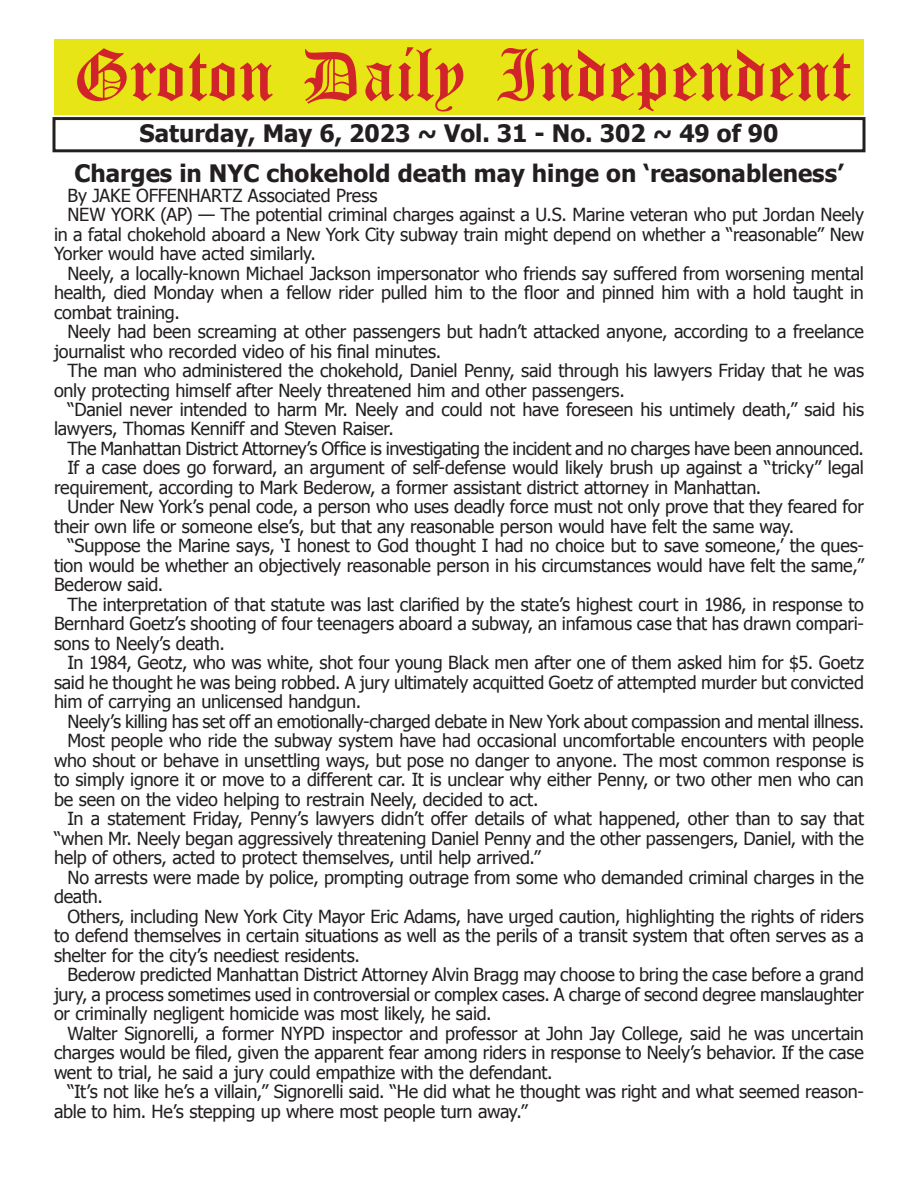
<style>
.page{position:relative;width:918px;height:1188px;background:#fff}
.page>*{position:absolute;margin:0;border:0;box-sizing:border-box;transform-origin:0 0}
.t1{font:54px "Old English Five";color:#d1232a}
.t2{font:700 24px "Tahoma";color:#231f20}
.t3{font:18px "Tahoma";letter-spacing:-.015em;color:#231f20}
</style>
<div class="page">
<div style="left:52px;top:117px;width:814px;height:35px;border:3px solid #231f20"></div>
<div style="left:54px;top:40px;width:810px;height:75px;background:#e7e515"></div>
<h1 class="t1" style="left:73px;top:50px;width:779px">Groton Daily Independent</h1>
<h2 class="t2" style="left:140px;top:116px;width:640px">Saturday, May 6, 2023 ~ Vol. 31 - No. 302 ~ 49 of 90</h2>
<h2 class="t2" style="left:74px;top:157px;width:771px">Charges in NYC chokehold death may hinge on ‘reasonableness’</h2>
<p class="t3" style="left:68px;top:183px;width:311px">By JAKE OFFENHARTZ Associated Press</p>
<p class="t3" style="left:68px;top:202px;width:798px">NEW YORK (AP) — The potential criminal charges against a U.S. Marine veteran who put Jordan Neely</p>
<p class="t3" style="left:54px;top:222px;width:812px">in a fatal chokehold aboard a New York City subway train might depend on whether a “reasonable” New</p>
<p class="t3" style="left:54px;top:241px;width:264px">Yorker would have acted similarly.</p>
<p class="t3" style="left:68px;top:261px;width:798px">Neely, a locally-known Michael Jackson impersonator who friends say suffered from worsening mental</p>
<p class="t3" style="left:54px;top:280px;width:812px">health, died Monday when a fellow rider pulled him to the floor and pinned him with a hold taught in</p>
<p class="t3" style="left:54px;top:300px;width:127px">combat training.</p>
<p class="t3" style="left:68px;top:319px;width:798px">Neely had been screaming at other passengers but hadn’t attacked anyone, according to a freelance</p>
<p class="t3" style="left:54px;top:339px;width:389px">journalist who recorded video of his final minutes.</p>
<p class="t3" style="left:68px;top:358px;width:798px">The man who administered the chokehold, Daniel Penny, said through his lawyers Friday that he was</p>
<p class="t3" style="left:54px;top:378px;width:572px">only protecting himself after Neely threatened him and other passengers.</p>
<p class="t3" style="left:68px;top:397px;width:798px">“Daniel never intended to harm Mr. Neely and could not have foreseen his untimely death,” said his</p>
<p class="t3" style="left:54px;top:417px;width:341px">lawyers, Thomas Kenniff and Steven Raiser.</p>
<p class="t3" style="left:68px;top:436px;width:798px">The Manhattan District Attorney’s Office is investigating the incident and no charges have been announced.</p>
<p class="t3" style="left:68px;top:456px;width:798px">If a case does go forward, an argument of self-defense would likely brush up against a “tricky” legal</p>
<p class="t3" style="left:54px;top:475px;width:709px">requirement, according to Mark Bederow, a former assistant district attorney in Manhattan.</p>
<p class="t3" style="left:68px;top:495px;width:798px">Under New York’s penal code, a person who uses deadly force must not only prove that they feared for</p>
<p class="t3" style="left:54px;top:514px;width:742px">their own life or someone else’s, but that any reasonable person would have felt the same way.</p>
<p class="t3" style="left:68px;top:534px;width:798px">“Suppose the Marine says, ‘I honest to God thought I had no choice but to save someone,’ the ques-</p>
<p class="t3" style="left:54px;top:553px;width:811px">tion would be whether an objectively reasonable person in his circumstances would have felt the same,”</p>
<p class="t3" style="left:54px;top:573px;width:111px">Bederow said.</p>
<p class="t3" style="left:68px;top:592px;width:798px">The interpretation of that statute was last clarified by the state’s highest court in 1986, in response to</p>
<p class="t3" style="left:54px;top:612px;width:812px">Bernhard Goetz’s shooting of four teenagers aboard a subway, an infamous case that has drawn compari-</p>
<p class="t3" style="left:54px;top:631px;width:172px">sons to Neely’s death.</p>
<p class="t3" style="left:68px;top:651px;width:798px">In 1984, Geotz, who was white, shot four young Black men after one of them asked him for $5. Goetz</p>
<p class="t3" style="left:54px;top:670px;width:811px">said he thought he was being robbed. A jury ultimately acquitted Goetz of attempted murder but convicted</p>
<p class="t3" style="left:54px;top:690px;width:309px">him of carrying an unlicensed handgun.</p>
<p class="t3" style="left:68px;top:709px;width:798px">Neely’s killing has set off an emotionally-charged debate in New York about compassion and mental illness.</p>
<p class="t3" style="left:68px;top:729px;width:798px">Most people who ride the subway system have had occasional uncomfortable encounters with people</p>
<p class="t3" style="left:54px;top:748px;width:811px">who shout or behave in unsettling ways, but pose no danger to anyone. The most common response is</p>
<p class="t3" style="left:54px;top:768px;width:811px">to simply ignore it or move to a different car. It is unclear why either Penny, or two other men who can</p>
<p class="t3" style="left:54px;top:787px;width:486px">be seen on the video helping to restrain Neely, decided to act.</p>
<p class="t3" style="left:68px;top:807px;width:798px">In a statement Friday, Penny’s lawyers didn’t offer details of what happened, other than to say that</p>
<p class="t3" style="left:54px;top:826px;width:812px">“when Mr. Neely began aggressively threatening Daniel Penny and the other passengers, Daniel, with the</p>
<p class="t3" style="left:54px;top:846px;width:488px">help of others, acted to protect themselves, until help arrived.”</p>
<p class="t3" style="left:68px;top:865px;width:798px">No arrests were made by police, prompting outrage from some who demanded criminal charges in the</p>
<p class="t3" style="left:54px;top:885px;width:50px">death.</p>
<p class="t3" style="left:68px;top:904px;width:798px">Others, including New York City Mayor Eric Adams, have urged caution, highlighting the rights of riders</p>
<p class="t3" style="left:54px;top:924px;width:811px">to defend themselves in certain situations as well as the perils of a transit system that often serves as a</p>
<p class="t3" style="left:54px;top:943px;width:307px">shelter for the city’s neediest residents.</p>
<p class="t3" style="left:68px;top:963px;width:798px">Bederow predicted Manhattan District Attorney Alvin Bragg may choose to bring the case before a grand</p>
<p class="t3" style="left:54px;top:982px;width:812px">jury, a process sometimes used in controversial or complex cases. A charge of second degree manslaughter</p>
<p class="t3" style="left:54px;top:1002px;width:439px">or criminally negligent homicide was most likely, he said.</p>
<p class="t3" style="left:68px;top:1021px;width:798px">Walter Signorelli, a former NYPD inspector and professor at John Jay College, said he was uncertain</p>
<p class="t3" style="left:54px;top:1041px;width:811px">charges would be filed, given the apparent fear among riders in response to Neely’s behavior. If the case</p>
<p class="t3" style="left:54px;top:1060px;width:500px">went to trial, he said a jury could empathize with the defendant.</p>
<p class="t3" style="left:68px;top:1080px;width:798px">“It’s not like he’s a villain,” Signorelli said. “He did what he thought was right and what seemed reason-</p>
<p class="t3" style="left:54px;top:1099px;width:475px">able to him. He’s stepping up where most people turn away.”</p>
</div>
